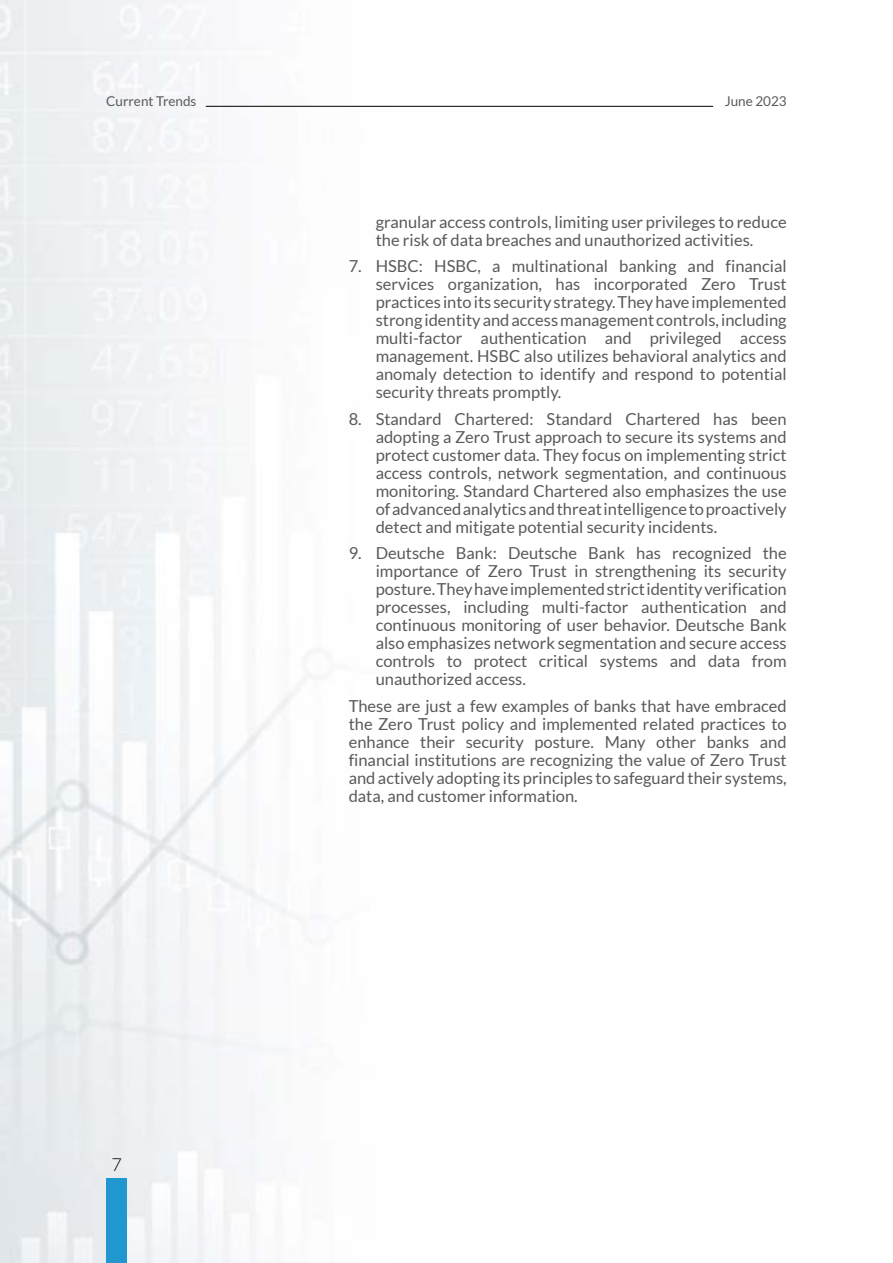
<style>
.page{position:relative;width:893px;height:1263px;background:#fff}
.page>*{position:absolute;margin:0;border:0;box-sizing:border-box;transform-origin:0 0}
.t1{font:300 18px "Lato";color:#000}
.t2{font:16.5px/18px "Lato";color:#58595b;text-align:justify}
.t3{font:13.5px "Lato";color:#58595b}
</style>
<div class="page">
<hr style="left:206px;top:106px;width:507px;height:1px;background:#000">
<div style="left:106px;top:1178px;width:21px;height:85px;background:#2197d0"></div>
<p class="t3" style="left:106px;top:94px;width:92px">Current Trends</p>
<p class="t3" style="left:725px;top:94px;width:64px">June 2023</p>
<p class="t1" style="left:112px;top:1155px;width:12px">7</p>
<p class="t2" style="left:376px;top:212px;width:412px">granular access controls, limiting user privileges to reduce the risk of data breaches and unauthorized activities.</p>
<p class="t2" style="left:376px;top:257px;width:412px;text-indent:-27px">7. HSBC: HSBC, a multinational banking and financial services organization, has incorporated Zero Trust practices into its security strategy. They have implemented strong identity and access management controls, including multi-factor authentication and privileged access management. HSBC also utilizes behavioral analytics and anomaly detection to identify and respond to potential security threats promptly.</p>
<p class="t2" style="left:376px;top:410px;width:412px;text-indent:-27px">8. Standard Chartered: Standard Chartered has been adopting a Zero Trust approach to secure its systems and protect customer data. They focus on implementing strict access controls, network segmentation, and continuous monitoring. Standard Chartered also emphasizes the use of advanced analytics and threat intelligence to proactively detect and mitigate potential security incidents.</p>
<p class="t2" style="left:376px;top:544px;width:412px;text-indent:-27px">9. Deutsche Bank: Deutsche Bank has recognized the importance of Zero Trust in strengthening its security posture. They have implemented strict identity verification processes, including multi-factor authentication and continuous monitoring of user behavior. Deutsche Bank also emphasizes network segmentation and secure access controls to protect critical systems and data from unauthorized access.</p>
<p class="t2" style="left:349px;top:697px;width:439px">These are just a few examples of banks that have embraced the Zero Trust policy and implemented related practices to enhance their security posture. Many other banks and financial institutions are recognizing the value of Zero Trust and actively adopting its principles to safeguard their systems, data, and customer information.</p>
</div>
